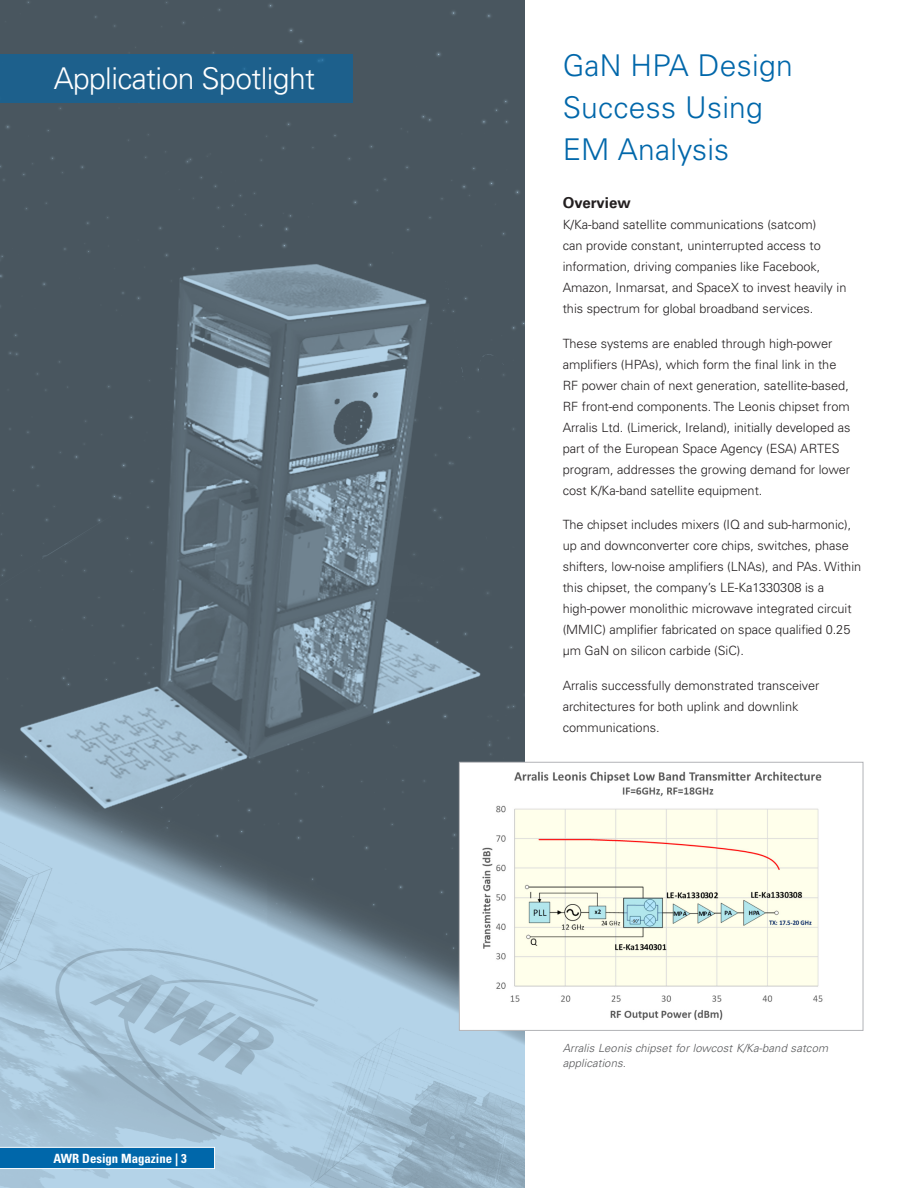
<style>
.page{position:relative;width:918px;height:1188px;background:#fff}
.page>*{position:absolute;margin:0;border:0;box-sizing:border-box;transform-origin:0 0}
.Body{font:300 30px/42px "Univers LT Std";letter-spacing:.01em;color:#0067aa}
.Body-2{font:300 30px "Univers LT Std";letter-spacing:-.02em;color:#fff}
.Body-3{font:700 15px "Univers LT Std";color:#231f20}
.Body-4{font:300 12.75px/21px "Univers LT Std";color:#231f20}
.t1{font:700 condensed 12.75px "Univers LT Std";color:#fff}
.t2{font:italic 300 11.25px/15px "Univers LT Std";letter-spacing:.01em;color:#57585a}
</style>
<div class="page">
<img style="left:0;top:0;width:525px;height:1188px">
<div style="left:0;top:54px;width:353px;height:49px;background:#1d608c"></div>
<div style="left:459px;top:762px;width:404px;height:268px;background:#fff"></div>
<img style="left:482px;top:771px;width:341px;height:249px">
<div style="left:459px;top:762px;width:404px;height:269px;border:1px solid #b2b3b7"></div>
<svg style="left:0;top:1147px;width:215px;height:22px;background:#1674b1"></svg>
<p class="Body-2" style="left:54px;top:60px;width:263px">Application Spotlight</p>
<p class="t1" style="left:54px;top:1150px;width:135px">AWR Design Magazine | 3</p>
<p class="Body" style="left:563px;top:44px;width:232px">GaN HPA Design<br>Success Using<br>EM Analysis</p>
<p class="Body-3" style="left:563px;top:194px;width:70px">Overview</p>
<p class="Body-4" style="left:563px;top:214px;width:285px">K/Ka-band satellite communications (satcom)<br>can provide constant, uninterrupted access to information, driving companies like Facebook, Amazon, Inmarsat, and SpaceX to invest heavily in this spectrum for global broadband services.</p>
<p class="Body-4" style="left:563px;top:333px;width:289px">These systems are enabled through high-power amplifiers (HPAs), which form the final link in the RF power chain of next generation, satellite-based, RF front-end components. The Leonis chipset from Arralis Ltd. (Limerick, Ireland), initially developed as part of the European Space Agency (ESA) ARTES program, addresses the growing demand for lower cost K/Ka-band satellite equipment.</p>
<p class="Body-4" style="left:563px;top:514px;width:300px">The chipset includes mixers (IQ and sub-harmonic), up and downconverter core chips, switches, phase shifters, low-noise amplifiers (LNAs), and PAs. Within this chipset, the company’s LE-Ka1330308 is a high-power monolithic microwave integrated circuit (MMIC) amplifier fabricated on space qualified 0.25 μm GaN on silicon carbide (SiC).</p>
<p class="Body-4" style="left:563px;top:675px;width:258px">Arralis successfully demonstrated transceiver architectures for both uplink and downlink communications.</p>
<p class="t2" style="left:563px;top:1041px;width:267px">Arralis Leonis chipset for lowcost K/Ka-band satcom applications.</p>
</div>
